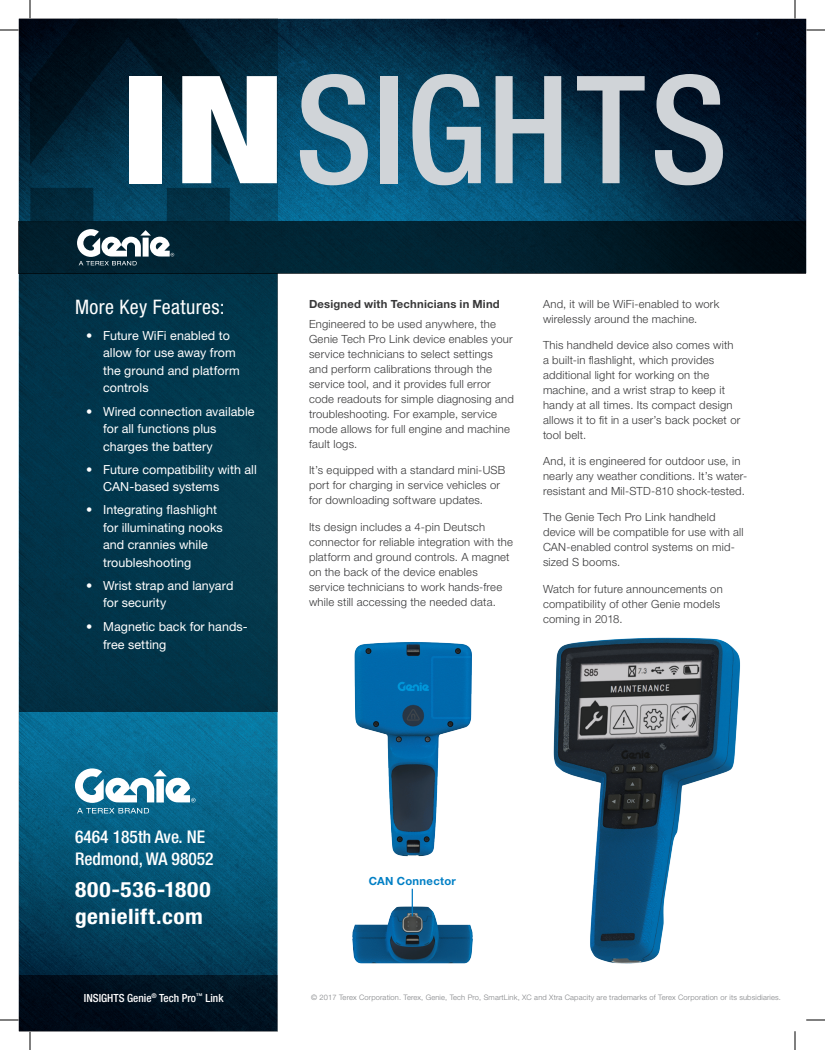
<style>
.page{position:relative;width:825px;height:1050px;background:#fff}
.page>*{position:absolute;margin:0;border:0;box-sizing:border-box;transform-origin:0 0}
.t1{font:500 condensed 150px "Helvetica Neue LT Std";color:#d0d4d8}
.t2{font:700 condensed 21.25px/26.2px "Helvetica Neue LT Std";letter-spacing:.025em;color:#fff;scale:1.1 1}
.t3{font:condensed 20px "Helvetica Neue LT Std";letter-spacing:.02em;color:#fff}
.t4{font:500 condensed 17.5px/22.5px "Helvetica Neue LT Std";color:#fff}
.t5{font:12.5px/17.5px "Helvetica Neue LT Std";letter-spacing:.005em;color:#fff}
.t6{font:300 11.25px/15px "Helvetica Neue LT Std";letter-spacing:.02em;color:#383839}
.t7{font:700 11.25px "Helvetica Neue LT Std";letter-spacing:.02em;color:#383839}
.t8{font:500 condensed 11.25px "Helvetica Neue LT Std";color:#fff}
.t9{font:700 11.25px "Helvetica Neue LT Std";letter-spacing:.03em;color:#007fc5}
.t10{font:300 7.5px "Helvetica Neue LT Std";letter-spacing:.02em;color:#808285}
.s1{font-weight:800;color:#fff}
</style>
<div class="page">
<img style="left:278px;top:19px;width:528px;height:886px">
<div style="left:19px;top:273px;width:259px;height:439px;background:#02354b"></div>
<svg style="left:19px;top:712px;width:259px;height:263px;background:#05587a"></svg>
<svg style="left:19px;top:19px;width:259px;height:202px;background:#03364f"></svg>
<svg style="left:30px;top:188px;width:200px;height:33px;background:#02374e"></svg>
<svg style="left:19px;top:221px;width:787px;height:52px;background:#011d2a"></svg>
<div style="left:19px;top:975px;width:259px;height:56px;background:#000f1d"></div>
<img style="left:551px;top:636px;width:191px;height:328px">
<img style="left:352px;top:905px;width:121px;height:59px">
<img style="left:354px;top:640px;width:118px;height:218px">
<svg style="left:77px;top:229px;width:97px;height:36px"></svg>
<svg style="left:75px;top:768px;width:121px;height:45px"></svg>
<svg style="left:412px;top:889px;width:1px;height:27px"></svg>
<svg style="left:0;top:29px;width:19px;height:2px"></svg>
<svg style="left:806px;top:29px;width:19px;height:2px"></svg>
<svg style="left:0;top:1019px;width:19px;height:2px"></svg>
<svg style="left:806px;top:1019px;width:19px;height:2px"></svg>
<svg style="left:29px;top:0;width:201px;height:166px;background:#1d3847"></svg>
<svg style="left:29px;top:1031px;width:2px;height:19px"></svg>
<svg style="left:794px;top:0;width:2px;height:19px"></svg>
<svg style="left:794px;top:1031px;width:2px;height:19px"></svg>
<h1 class="t1" style="left:118px;top:41px;width:611px"><span class="s1">IN</span>SIGHTS</h1>
<h3 class="t3" style="left:75px;top:295px;width:151px">More Key Features:</h3>
<p class="t5" style="left:103px;top:327px;width:138px;text-indent:-17px">• Future WiFi enabled to allow for use away from the ground and platform controls</p>
<p class="t5" style="left:103px;top:402px;width:153px;text-indent:-17px">• Wired connection available for all functions plus charges the battery</p>
<p class="t5" style="left:103px;top:460px;width:155px;text-indent:-17px">• Future compatibility with all<br>CAN-based systems</p>
<p class="t5" style="left:103px;top:501px;width:121px;text-indent:-17px">• Integrating flashlight for illuminating nooks and crannies while troubleshooting</p>
<p class="t5" style="left:103px;top:577px;width:132px;text-indent:-17px">• Wrist strap and lanyard for security</p>
<p class="t5" style="left:103px;top:617px;width:146px;line-height:18.8px;text-indent:-17px">• Magnetic back for hands&shy;free setting</p>
<p class="t7" style="left:309px;top:297px;width:192px">Designed with Technicians in Mind</p>
<p class="t6" style="left:309px;top:317px;width:206px">Engineered to be used anywhere, the Genie Tech Pro Link device enables your service technicians to select settings and perform calibrations through the service tool, and it provides full error code readouts for simple diagnosing and troubleshooting. For example, service mode allows for full engine and machine fault logs.</p>
<p class="t6" style="left:309px;top:463px;width:198px">It’s equipped with a standard mini-USB port for charging in service vehicles or for downloading software updates.</p>
<p class="t6" style="left:309px;top:519px;width:206px">Its design includes a 4-pin Deutsch connector for reliable integration with the platform and ground controls. A magnet on the back of the device enables service technicians to work hands-free while still accessing the needed data.</p>
<p class="t6" style="left:543px;top:296px;width:178px">And, it will be WiFi-enabled to work wirelessly around the machine.</p>
<p class="t6" style="left:543px;top:337px;width:199px">This handheld device also comes with a built-in flashlight, which provides additional light for working on the machine, and a wrist strap to keep it handy at all times. Its compact design allows it to fit in a user’s back pocket or tool belt.</p>
<p class="t6" style="left:543px;top:453px;width:206px">And, it is engineered for outdoor use, in nearly any weather conditions. It’s water&shy;resistant and Mil-STD-810 shock-tested.</p>
<p class="t6" style="left:543px;top:510px;width:202px">The Genie Tech Pro Link handheld device will be compatible for use with all<br>CAN-enabled control systems on mid&shy;sized S booms.</p>
<p class="t6" style="left:543px;top:581px;width:181px">Watch for future announcements on compatibility of other Genie models coming in 2018.</p>
<h3 class="t4" style="left:75px;top:825px;width:140px">6464 185th Ave. NE<br>Redmond, WA 98052</h3>
<h2 class="t2" style="left:75px;top:876px;width:125px">800-536-1800 genielift.com</h2>
<p class="t8" style="left:84px;top:991px;width:141px">INSIGHTS Genie<sup>®</sup> Tech Pro<sup>™</sup> Link</p>
<p class="t9" style="left:369px;top:874px;width:89px">CAN Connector</p>
<p class="t10" style="left:311px;top:993px;width:471px">© 2017 Terex Corporation. Terex, Genie, Tech Pro, SmartLink, XC and Xtra Capacity are trademarks of Terex Corporation or its subsidiaries.</p>
</div>
